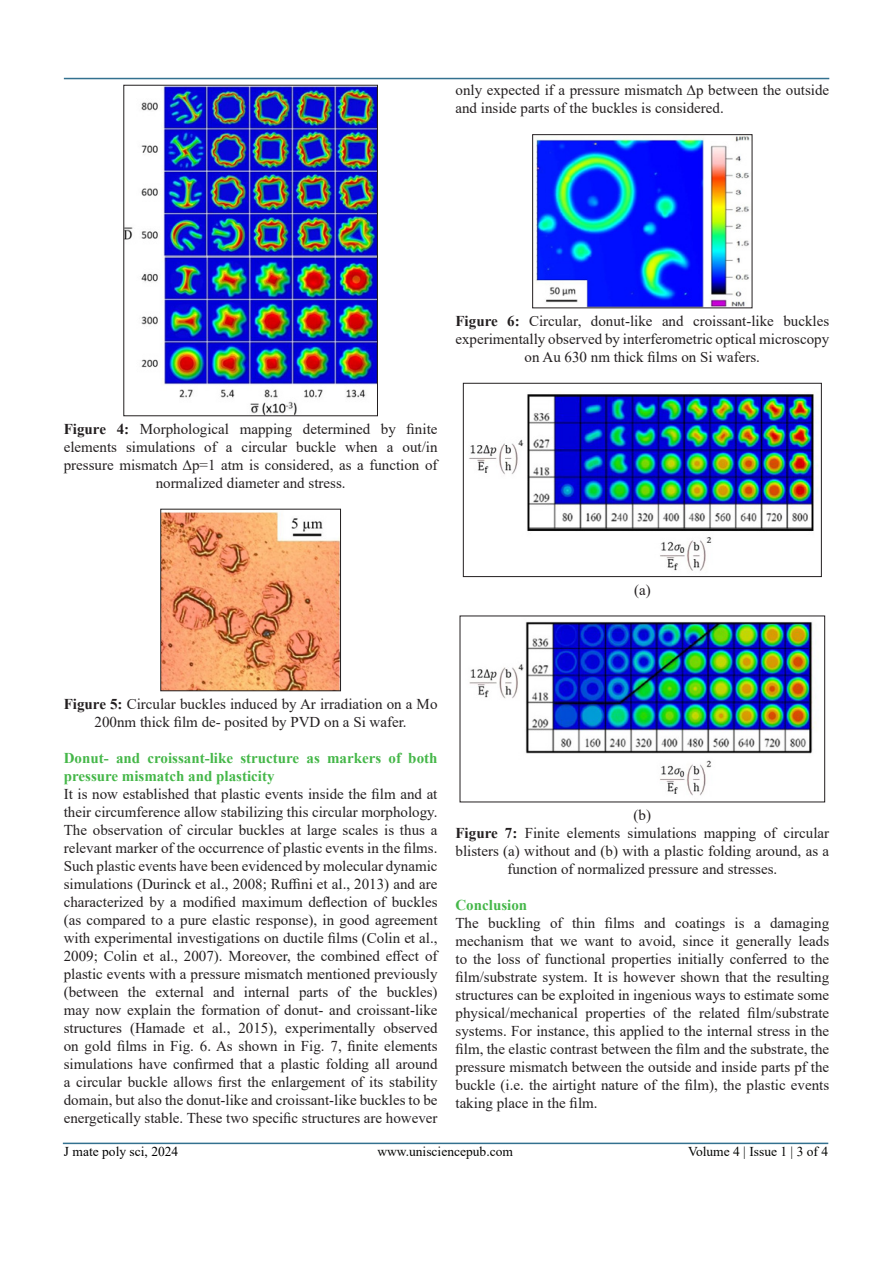
<style>
.page{position:relative;width:893px;height:1263px;background:#fff}
.page>*{position:absolute;margin:0;border:0;box-sizing:border-box;transform-origin:0 0}
.t1{font:15px/18px "Times New Roman";color:#231f20;text-align:center}
.t2{font:700 15px/18px "Times New Roman";color:#45b749}
.t3{font:13.5px "Times New Roman";color:#040503}
.t4{font:13.5px "Times New Roman";color:#000}
.s1{font-weight:700}
</style>
<div class="page">
<hr style="left:63px;top:1142px;width:765px;height:2px;background:#33718f">
<hr style="left:64px;top:78px;width:765px;height:1px;background:#33718f">
<img style="left:126px;top:87px;width:250px;height:327px">
<div style="left:124px;top:85px;width:254px;height:331px;border:1px solid #231f20"></div>
<img style="left:163px;top:511px;width:176px;height:178px">
<div style="left:161px;top:509px;width:180px;height:182px;border:1px solid #231f20"></div>
<img style="left:534px;top:136px;width:216px;height:170px">
<div style="left:532px;top:134px;width:220px;height:174px;border:1px solid #231f20"></div>
<img style="left:469px;top:391px;width:349px;height:180px">
<div style="left:463px;top:383px;width:358px;height:194px;border:1px solid #231f20"></div>
<img style="left:469px;top:621px;width:347px;height:175px">
<p class="t1" style="left:455px;top:81px;width:375px;text-align:left">only expected if a pressure mismatch Δp between the outside and inside parts of the buckles is considered.</p>
<p class="t1" style="left:455px;top:312px;width:375px"><span class="s1">Figure 6:</span> Circular, donut-like and croissant-like buckles experimentally observed by interferometric optical microscopy on Au 630 nm thick films on Si wafers.</p>
<p class="t1" style="left:64px;top:419px;width:375px"><span class="s1">Figure 4:</span> Morphological mapping determined by finite elements simulations of a circular buckle when a out/in pressure mismatch Δp=1 atm is considered, as a function of normalized diameter and stress.</p>
<p class="t1" style="left:634px;top:580px;width:18px">(a)</p>
<p class="t1" style="left:64px;top:694px;width:375px"><span class="s1">Figure 5:</span> Circular buckles induced by Ar irradiation on a Mo<br>200nm thick film de- posited by PVD on a Si wafer.</p>
<p class="t2" style="left:64px;top:748px;width:375px">Donut- and croissant-like structure as markers of both pressure mismatch and plasticity</p>
<p class="t1" style="left:64px;top:784px;width:375px;text-align:justify">It is now established that plastic events inside the film and at their circumference allow stabilizing this circular morphology.<br>The observation of circular buckles at large scales is thus a relevant marker of the occurrence of plastic events in the films.<br>Such plastic events have been evidenced by molecular dynamic simulations (Durinck et al., 2008; Ruffini et al., 2013) and are characterized by a modified maximum deflection of buckles (as compared to a pure elastic response), in good agreement with experimental investigations on ductile films (Colin et al., 2009; Colin et al., 2007). Moreover, the combined effect of plastic events with a pressure mismatch mentioned previously (between the external and internal parts of the buckles) may now explain the formation of donut- and croissant-like structures (Hamade et al., 2015), experimentally observed on gold films in Fig. 6. As shown in Fig. 7, finite elements simulations have confirmed that a plastic folding all around a circular buckle allows first the enlargement of its stability domain, but also the donut-like and croissant-like buckles to be energetically stable. These two specific structures are however</p>
<p class="t1" style="left:634px;top:806px;width:19px">(b)</p>
<p class="t1" style="left:455px;top:824px;width:375px"><span class="s1">Figure 7:</span> Finite elements simulations mapping of circular blisters (a) without and (b) with a plastic folding around, as a function of normalized pressure and stresses.</p>
<p class="t2" style="left:455px;top:896px;width:73px">Conclusion</p>
<p class="t1" style="left:455px;top:914px;width:375px;text-align:justify">The buckling of thin films and coatings is a damaging mechanism that we want to avoid, since it generally leads to the loss of functional properties initially conferred to the film/substrate system. It is however shown that the resulting structures can be exploited in ingenious ways to estimate some physical/mechanical properties of the related film/substrate systems. For instance, this applied to the internal stress in the film, the elastic contrast between the film and the substrate, the pressure mismatch between the outside and inside parts pf the buckle (i.e. the airtight nature of the film), the plastic events taking place in the film.</p>
<p class="t4" style="left:64px;top:1142px;width:116px">J mate poly sci, 2024</p>
<p class="t3" style="left:377px;top:1142px;width:137px">www.unisciencepub.com</p>
<p class="t3" style="left:688px;top:1142px;width:142px">Volume 4 | Issue 1 | 3 of 4</p>
</div>
